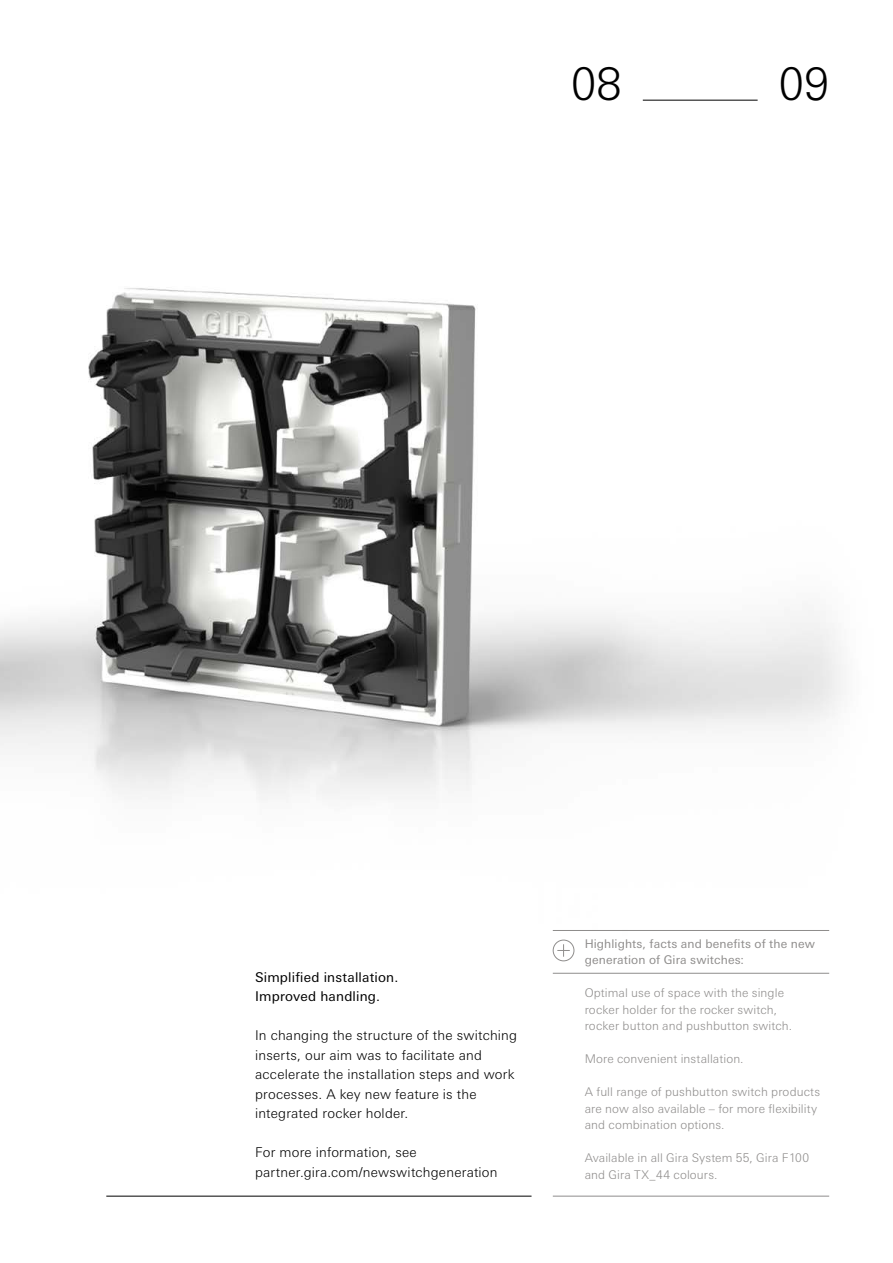
<style>
.page{position:relative;width:893px;height:1263px;background:#fff}
.page>*{position:absolute;margin:0;border:0;box-sizing:border-box;transform-origin:0 0}
.t1{font:300 45px "Univers Next W1 G";color:#000}
.t2{font:300 13.5px/19.5px "Univers Next W1 G";letter-spacing:.015em;color:#000}
.t3{font:13.5px/19.5px "Univers Next W1 G";letter-spacing:.015em;color:#000}
.t4{font:300 12px/16.5px "Univers Next W1 G";letter-spacing:.01em;color:#8f8d8c}
.t5{font:12px/16.5px "Univers Next W1 G";letter-spacing:.01em;color:#8f8d8c}
</style>
<div class="page">
<img style="left:0;top:99px;width:843px;height:875px">
<hr style="left:106px;top:1196px;width:425px;height:1px;background:#000">
<hr style="left:553px;top:930px;width:276px;height:1px;background:#8f8d8c">
<hr style="left:553px;top:973px;width:276px;height:1px;background:#8f8d8c">
<hr style="left:553px;top:1196px;width:276px;height:1px;background:#8f8d8c">
<div style="left:553px;top:940px;width:21px;height:21px;border:1px solid #8f8d8c;border-radius:50%"></div>
<svg style="left:557px;top:944px;width:13px;height:13px"></svg>
<hr style="left:643px;top:100px;width:115px;height:1px;background:#000">
<h1 class="t1" style="left:571px;top:58px;width:52px">08</h1>
<h1 class="t1" style="left:779px;top:58px;width:52px">09</h1>
<p class="t3" style="left:255px;top:967px;width:145px">Simplified installation.<br>Improved handling.</p>
<p class="t2" style="left:255px;top:1026px;width:263px">In changing the structure of the switching inserts, our aim was to facilitate and accelerate the installation steps and work processes. A key new feature is the integrated rocker holder.</p>
<p class="t2" style="left:255px;top:1143px;width:244px">For more information, see partner.gira.com/newswitchgeneration</p>
<p class="t5" style="left:585px;top:935px;width:232px">Highlights, facts and benefits of the new generation of Gira switches:</p>
<p class="t4" style="left:585px;top:985px;width:209px">Optimal use of space with the single rocker holder for the rocker switch, rocker button and pushbutton switch.</p>
<p class="t4" style="left:585px;top:1051px;width:160px">More convenient installation.</p>
<p class="t4" style="left:585px;top:1084px;width:237px">A full range of pushbutton switch products are now also available – for more flexibility and combination options.</p>
<p class="t4" style="left:585px;top:1150px;width:226px">Available in all Gira System 55, Gira F100 and Gira TX_44 colours.</p>
</div>
